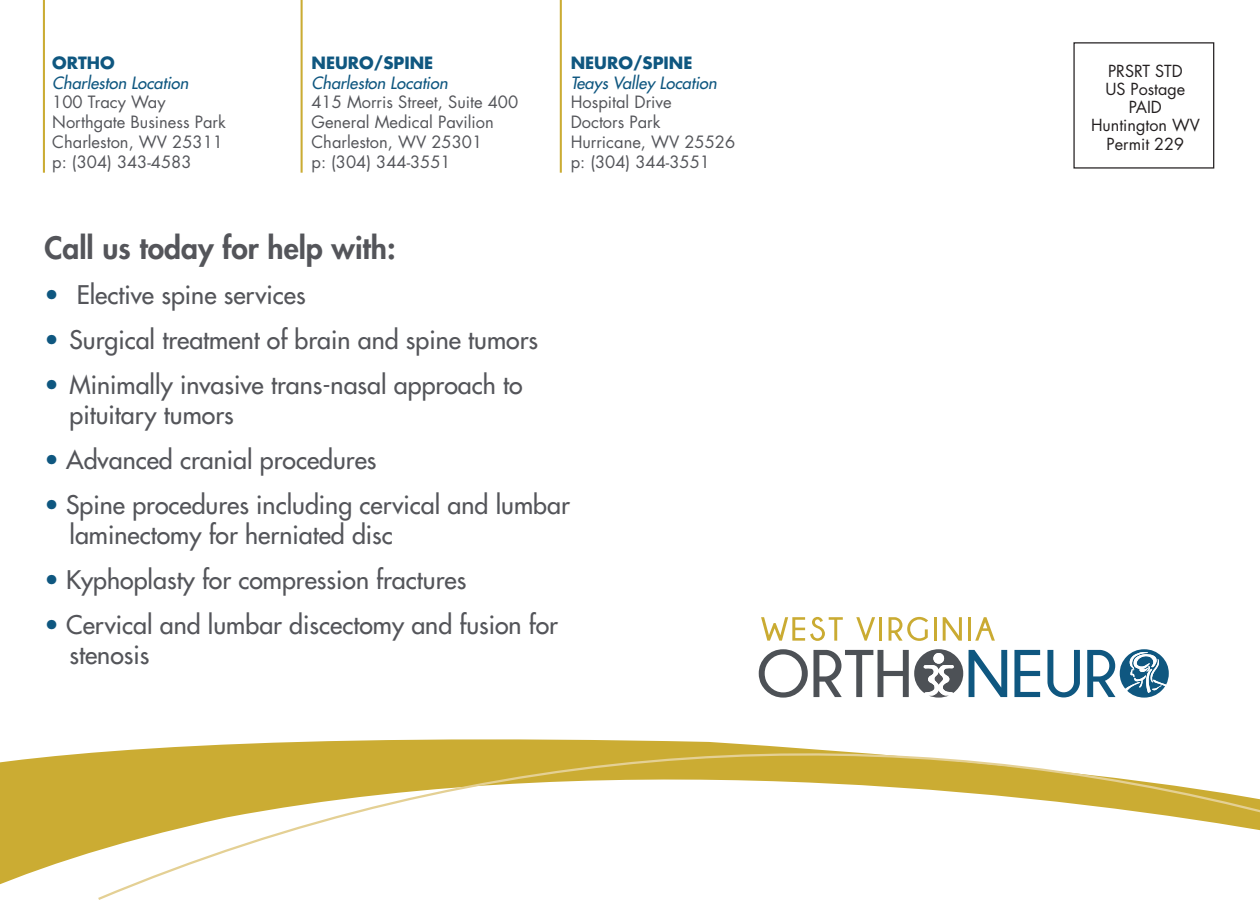
<style>
.page{position:relative;width:1260px;height:900px;background:#fff}
.page>*{position:absolute;margin:0;border:0;box-sizing:border-box;transform-origin:0 0}
.t1{font:800 30px "Futura Std";color:#54555a}
.t2{font:500 25px/30px "Futura Std";color:#54555a}
.t3{font:16.5px "Futura Std";color:#54555a}
.t4{font:italic 500 16.5px "Futura Std";color:#0f5780}
.t5{font:700 16.5px "Futura Std";color:#0f5780}
.t6{font:16.25px "Futura Std";color:#231f20}
.s1{color:#0f5780}
</style>
<div class="page">
<svg style="left:0;top:752px;width:96px;height:133px;fill:#cbac33"></svg>
<svg style="left:96px;top:739px;width:1164px;height:161px"></svg>
<svg style="left:969px;top:650px;width:38px;height:47px"></svg>
<svg style="left:1014px;top:650px;width:26px;height:47px"></svg>
<svg style="left:1047px;top:650px;width:33px;height:47px"></svg>
<svg style="left:761px;top:617px;width:82px;height:24px"></svg>
<svg style="left:856px;top:617px;width:19px;height:24px"></svg>
<hr style="left:879px;top:617px;width:3px;height:24px;background:#caab32">
<svg style="left:889px;top:617px;width:39px;height:24px"></svg>
<hr style="left:934px;top:617px;width:3px;height:24px;background:#caab32">
<svg style="left:943px;top:617px;width:19px;height:24px"></svg>
<hr style="left:968px;top:617px;width:3px;height:24px;background:#caab32">
<svg style="left:975px;top:617px;width:20px;height:24px"></svg>
<svg style="left:759px;top:649px;width:204px;height:49px"></svg>
<svg style="left:1087px;top:649px;width:82px;height:49px"></svg>
<div style="left:1073px;top:42px;width:141px;height:127px;border:1px solid #231f20"></div>
<hr style="left:43px;top:0;width:2px;height:173px;background:#cbac33">
<hr style="left:301px;top:0;width:2px;height:173px;background:#cbac33">
<hr style="left:560px;top:0;width:2px;height:173px;background:#cbac33">
<p class="t5" style="left:52px;top:52px;width:64px">ORTHO</p>
<p class="t4" style="left:52px;top:72px;width:138px">Charleston Location</p>
<p class="t3" style="left:52px;top:92px;width:115px">100 Tracy Way</p>
<p class="t3" style="left:52px;top:112px;width:175px">Northgate Business Park</p>
<p class="t3" style="left:52px;top:131px;width:172px">Charleston, WV 25311</p>
<p class="t3" style="left:52px;top:151px;width:141px">p: (304) 343-4583</p>
<p class="t5" style="left:311px;top:52px;width:123px">NEURO/SPINE</p>
<p class="t4" style="left:311px;top:72px;width:138px">Charleston Location</p>
<p class="t3" style="left:311px;top:92px;width:208px">415 Morris Street, Suite 400</p>
<p class="t3" style="left:311px;top:112px;width:184px">General Medical Pavilion</p>
<p class="t3" style="left:311px;top:131px;width:172px">Charleston, WV 25301</p>
<p class="t3" style="left:311px;top:151px;width:141px">p: (304) 344-3551</p>
<p class="t5" style="left:571px;top:52px;width:123px">NEURO/SPINE</p>
<p class="t4" style="left:571px;top:72px;width:148px">Teays Valley Location</p>
<p class="t3" style="left:571px;top:92px;width:103px">Hospital Drive</p>
<p class="t3" style="left:571px;top:112px;width:91px">Doctors Park</p>
<p class="t3" style="left:571px;top:131px;width:166px">Hurricane, WV 25526</p>
<p class="t3" style="left:571px;top:151px;width:141px">p: (304) 344-3551</p>
<p class="t1" style="left:44px;top:229px;width:353px">Call us today for help with:</p>
<p class="t2" style="left:44px;top:280px;width:263px"><span class="s1">•</span> Elective spine services</p>
<p class="t2" style="left:44px;top:325px;width:495px"><span class="s1">•</span> Surgical treatment of brain and spine tumors</p>
<p class="t2" style="left:44px;top:370px;width:480px"><span class="s1">•</span> Minimally invasive trans-nasal approach to</p>
<p class="t2" style="left:69px;top:400px;width:166px">pituitary tumors</p>
<p class="t2" style="left:44px;top:445px;width:334px"><span class="s1">•</span> Advanced cranial procedures</p>
<p class="t2" style="left:69px;top:490px;width:502px;text-indent:-25px"><span class="s1">•</span> Spine procedures including cervical and lumbar laminectomy for herniated disc</p>
<p class="t2" style="left:44px;top:565px;width:423px"><span class="s1">•</span> Kyphoplasty for compression fractures</p>
<p class="t2" style="left:69px;top:610px;width:490px;text-indent:-25px"><span class="s1">•</span> Cervical and lumbar discectomy and fusion for stenosis</p>
<p class="t6" style="left:1108px;top:60px;width:76px">PRSRT STD</p>
<p class="t6" style="left:1105px;top:79px;width:81px">US Postage</p>
<p class="t6" style="left:1129px;top:97px;width:35px">PAID</p>
<p class="t6" style="left:1091px;top:115px;width:110px">Huntington WV</p>
<p class="t6" style="left:1107px;top:133px;width:79px">Permit 229</p>
</div>
